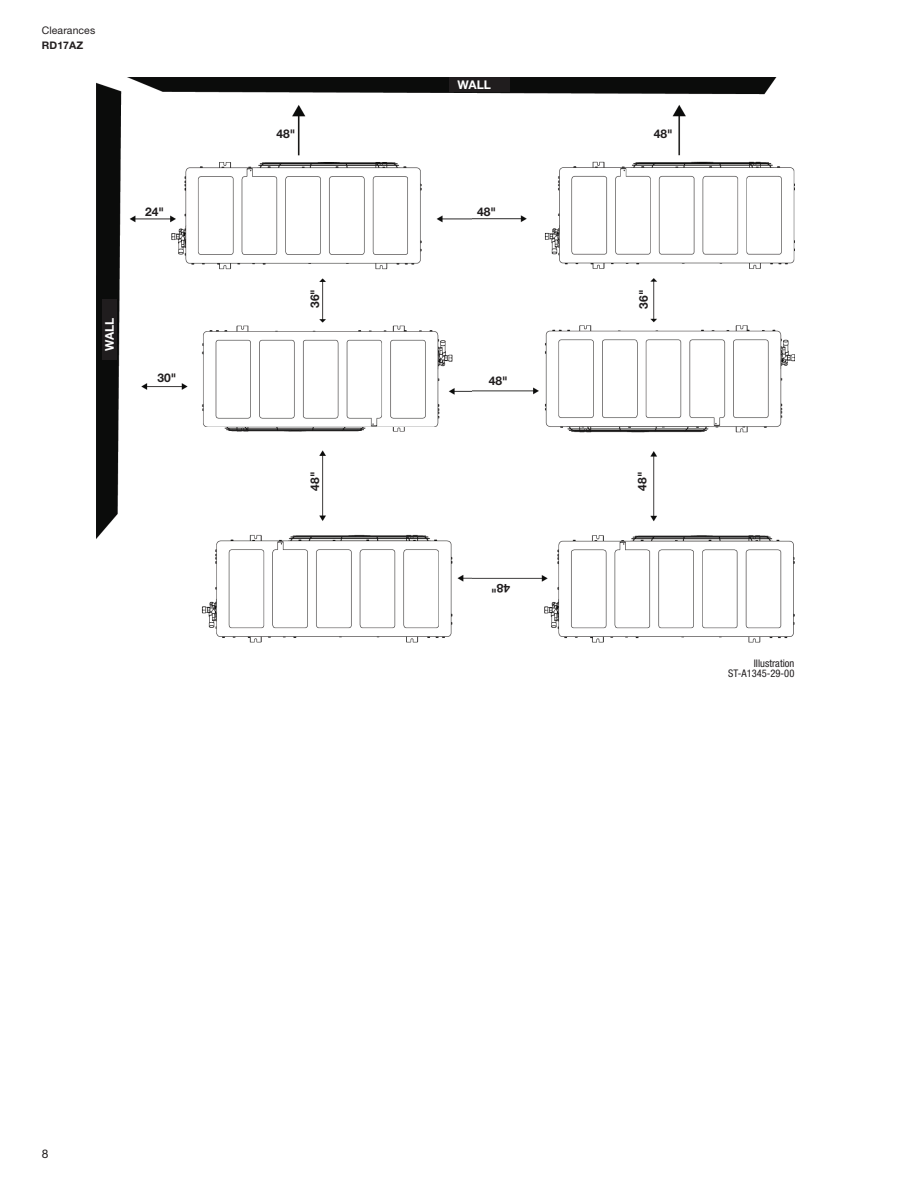
<style>
.page{position:relative;width:918px;height:1188px;background:#fff}
.page>*{position:absolute;margin:0;border:0;box-sizing:border-box;transform-origin:0 0}
.t1{font:700 12px "Helvetica Neue LT Std";color:#201d1e}
.t2{font:700 12px "Helvetica Neue LT Std";color:#fff}
.t3{font:12px "Helvetica Neue LT Std";color:#231f20}
.t4{font:condensed 10.5px/10.5px "Helvetica Neue LT Std";color:#201d1e;text-align:right}
.t5{font:10.5px "Helvetica Neue LT Std";letter-spacing:.01em;color:#231f20}
.t6{font:700 10.5px "Helvetica Neue LT Std";letter-spacing:.01em;color:#231f20}
</style>
<div class="page">
<img style="left:97px;top:77px;width:697px;height:566px">
<div style="left:263px;top:123px;width:34px;height:18px;background:#fff"></div>
<div style="left:641px;top:123px;width:34px;height:18px;background:#fff"></div>
<div style="left:479px;top:369px;width:34px;height:18px;background:#fff"></div>
<div style="left:470px;top:198px;width:34px;height:18px;background:#fff"></div>
<div style="left:484px;top:581px;width:33px;height:18px;background:#fff"></div>
<div style="left:620px;top:279px;width:28px;height:28px;background:#fff"></div>
<div style="left:618px;top:467px;width:28px;height:28px;background:#fff"></div>
<div style="left:294px;top:283px;width:25px;height:31px;background:#fff"></div>
<div style="left:293px;top:467px;width:28px;height:28px;background:#fff"></div>
<div style="left:142px;top:196px;width:26px;height:20px;background:#fff"></div>
<div style="left:149px;top:367px;width:31px;height:17px;background:#fff"></div>
<div style="left:449px;top:78px;width:61px;height:14px;background:#201d1e"></div>
<div style="left:102px;top:299px;width:15px;height:60px;background:#201d1e"></div>
<p class="t5" style="left:42px;top:24px;width:55px">Clearances</p>
<p class="t6" style="left:42px;top:39px;width:43px">RD17AZ</p>
<p class="t1" style="left:145px;top:204px;width:20px">24"</p>
<p class="t2" style="left:102px;top:351px;width:35px;rotate:-90deg">WALL</p>
<p class="t1" style="left:157px;top:371px;width:20px">30"</p>
<p class="t2" style="left:457px;top:78px;width:35px">WALL</p>
<p class="t1" style="left:276px;top:126px;width:20px">48"</p>
<p class="t1" style="left:654px;top:126px;width:20px">48"</p>
<p class="t1" style="left:307px;top:308px;width:20px;rotate:-90deg">36"</p>
<p class="t1" style="left:307px;top:491px;width:20px;rotate:-90deg">48"</p>
<p class="t1" style="left:477px;top:204px;width:20px">48"</p>
<p class="t1" style="left:489px;top:373px;width:20px">48"</p>
<p class="t1" style="left:510px;top:596px;width:20px;rotate:-180deg">48"</p>
<p class="t1" style="left:636px;top:309px;width:20px;rotate:-90deg">36"</p>
<p class="t1" style="left:635px;top:491px;width:20px;rotate:-90deg">48"</p>
<p class="t4" style="left:728px;top:658px;width:68px">Illustration<br>ST-A1345-29-00</p>
<p class="t3" style="left:42px;top:1146px;width:8px">8</p>
</div>
